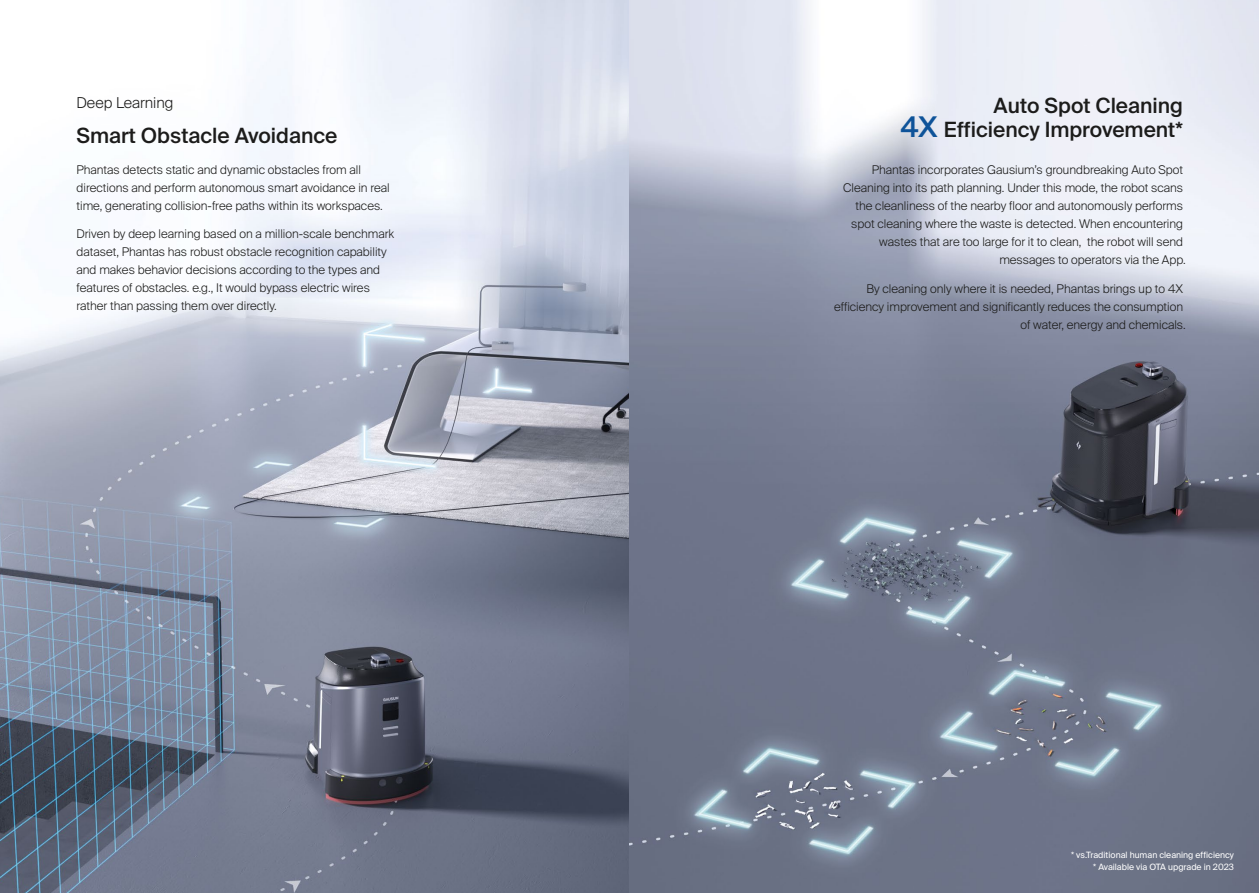
<style>
.page{position:relative;width:1259px;height:893px;background:#fff}
.page>*{position:absolute;margin:0;border:0;box-sizing:border-box;transform-origin:0 0}
.t1{font:500 21px/24.6px "Suisse Intl";color:#1c1c1b;text-align:right}
.t2{font:300 15px "Suisse Intl";color:#1c1c1b}
.t3{font:300 12px/18px "Suisse Intl";color:#1c1c1b;text-align:right}
.t4{font:8.7px/12.1px "Suisse Intl";color:#fff;text-align:right}
.s1{font-size:28.5px;color:#0e5399}
</style>
<div class="page">
<img style="left:0;top:0;width:1259px;height:893px">
<p class="t2" style="left:77px;top:94px;width:98px">Deep Learning</p>
<h1 class="t1" style="left:77px;top:123px;width:262px">Smart Obstacle Avoidance</h1>
<p class="t3" style="left:77px;top:161px;width:315px;text-align:left">Phantas detects static and dynamic obstacles from all directions and perform autonomous smart avoidance in real time, generating collision-free paths within its workspaces.</p>
<p class="t3" style="left:77px;top:225px;width:319px;text-align:left">Driven by deep learning based on a million-scale benchmark dataset, Phantas has robust obstacle recognition capability and makes behavior decisions according to the types and features of obstacles. e.g., It would bypass electric wires rather than passing them over directly.</p>
<h1 class="t1" style="left:900px;top:93px;width:284px">Auto Spot Cleaning<br><span class="s1">4X</span> Efficiency Improvement*</h1>
<p class="t3" style="left:843px;top:161px;width:344px">Phantas incorporates Gausium’s groundbreaking Auto Spot Cleaning into its path planning. Under this mode, the robot scans the cleanliness of the nearby floor and autonomously performs spot cleaning where the waste is detected. When encountering wastes that are too large for it to clean, the robot will send messages to operators via the App.</p>
<p class="t3" style="left:834px;top:280px;width:353px">By cleaning only where it is needed, Phantas brings up to 4X efficiency improvement and significantly reduces the consumption of water, energy and chemicals.</p>
<p class="t4" style="left:1071px;top:849px;width:164px">* vs.Traditional human cleaning efficiency * Available via OTA upgrade in 2023</p>
</div>
